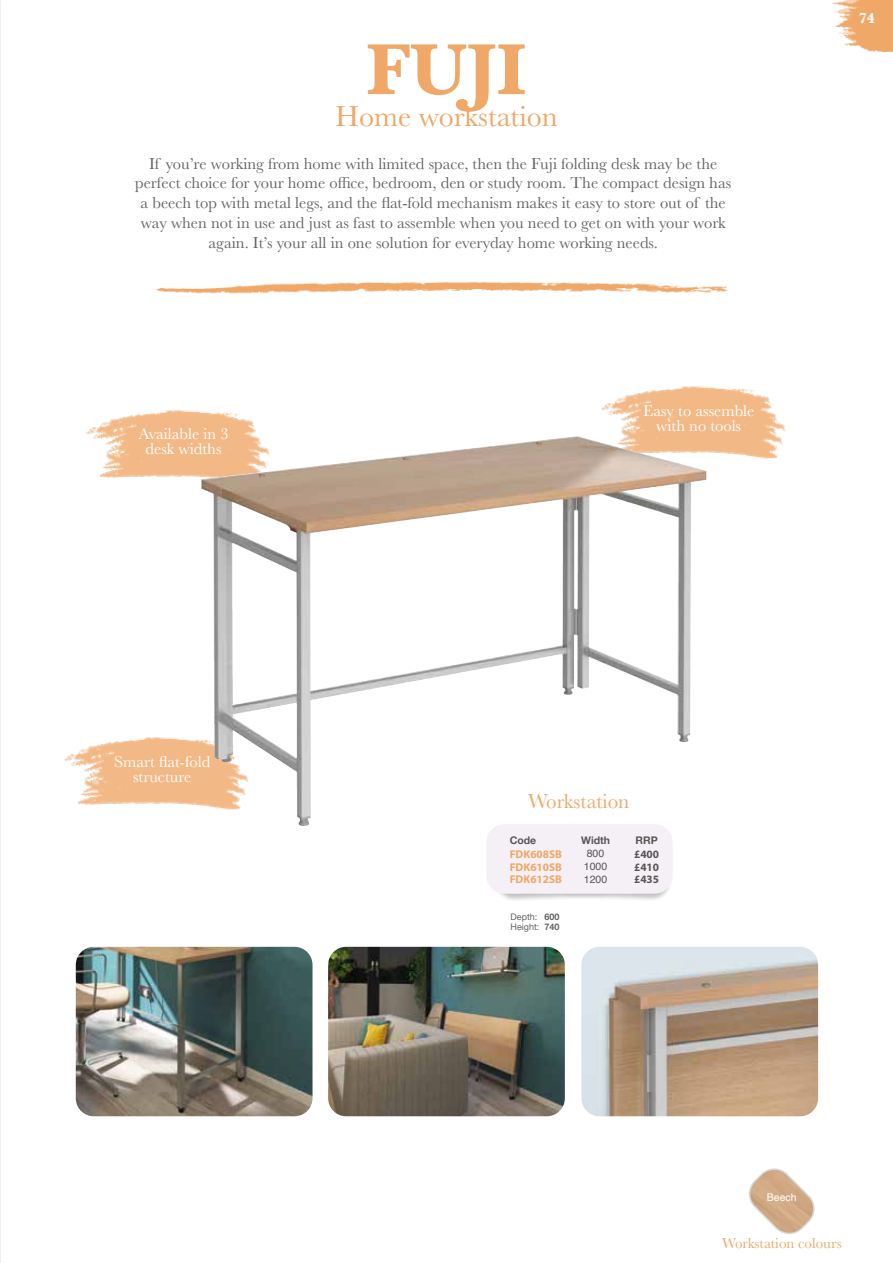
<style>
.page{position:relative;width:893px;height:1263px;background:#fff}
.page>*{position:absolute;margin:0;border:0;box-sizing:border-box;transform-origin:0 0}
.t1{font:700 75px "Baskerville";color:#efa867}
.t2{font:30px "Baskerville";color:#efa867}
.t3{font:21px "Baskerville";color:#efa867}
.t4{font:16.5px/19.8px "Baskerville";color:#646363;text-align:center}
.t5{font:16.5px/15px "Baskerville";color:#fff;text-align:center}
.t6{font:15px "Baskerville";color:#efa867}
.t7{font:700 15px "Baskerville";color:#fff}
.t8{font:700 11.25px "Myriad Pro";color:#efa867}
.t9{font:700 11.25px "Myriad Pro";color:#575756}
.t10{font:700 10.5px "Helvetica Neue";color:#575756}
.t11{font:10.5px "Helvetica";color:#575756}
.t12{font:10.5px "Helvetica";color:#fff}
.t13{font:9px/10.8px "Helvetica Neue";color:#646363}
.s1{font-weight:700}
</style>
<div class="page">
<img style="left:64px;top:737px;width:185px;height:73px">
<img style="left:86px;top:410px;width:170px;height:68px">
<img style="left:591px;top:386px;width:195px;height:82px">
<img style="left:201px;top:437px;width:370px;height:325px">
<img style="left:0;top:0;width:1px;height:1263px">
<svg style="left:501px;top:894px;width:51px;height:6px"></svg>
<svg style="left:552px;top:888px;width:117px;height:12px"></svg>
<div style="left:486px;top:824px;width:187px;height:70px;background:#f5f0f6;border-radius:18px"></div>
<img style="left:76px;top:947px;width:236px;height:169px">
<img style="left:581px;top:947px;width:237px;height:169px">
<img style="left:328px;top:947px;width:237px;height:169px">
<img style="left:156px;top:282px;width:573px;height:12px">
<svg style="left:749px;top:1168px;width:66px;height:66px"></svg>
<img style="left:832px;top:0;width:61px;height:52px">
<h1 class="t1" style="left:366px;top:17px;width:162px">FUJI</h1>
<h2 class="t2" style="left:335px;top:97px;width:224px">Home workstation</h2>
<p class="t4" style="left:135px;top:154px;width:598px">If you’re working from home with limited space, then the Fuji folding desk may be the perfect choice for your home office, bedroom, den or study room. The compact design has a beech top with metal legs, and the flat-fold mechanism makes it easy to store out of the way when not in use and just as fast to assemble when you need to get on with your work again. It’s your all in one solution for everyday home working needs.</p>
<p class="t5" style="left:138px;top:427px;width:92px">Available in 3 desk widths</p>
<p class="t5" style="left:643px;top:404px;width:113px">Easy to assemble with no tools</p>
<p class="t7" style="left:859px;top:8px;width:18px">74</p>
<p class="t5" style="left:114px;top:754px;width:97px">Smart flat-fold structure</p>
<p class="t3" style="left:528px;top:787px;width:103px">Workstation</p>
<p class="t10" style="left:510px;top:832px;width:28px">Code</p>
<p class="t10" style="left:581px;top:832px;width:30px">Width</p>
<p class="t10" style="left:635px;top:832px;width:24px">RRP</p>
<p class="t8" style="left:510px;top:847px;width:54px">FDK608SB</p>
<p class="t11" style="left:587px;top:846px;width:19px">800</p>
<p class="t9" style="left:634px;top:847px;width:26px">£400</p>
<p class="t8" style="left:510px;top:859px;width:54px">FDK610SB</p>
<p class="t11" style="left:584px;top:858px;width:25px">1000</p>
<p class="t9" style="left:634px;top:859px;width:26px">£410</p>
<p class="t8" style="left:510px;top:872px;width:54px">FDK612SB</p>
<p class="t11" style="left:584px;top:871px;width:25px">1200</p>
<p class="t9" style="left:634px;top:872px;width:26px">£435</p>
<p class="t13" style="left:510px;top:911px;width:51px">Depth: <span class="s1">600<br></span>Height: <span class="s1">740</span></p>
<p class="t12" style="left:767px;top:1189px;width:31px">Beech</p>
<p class="t6" style="left:722px;top:1233px;width:121px">Workstation colours</p>
</div>
